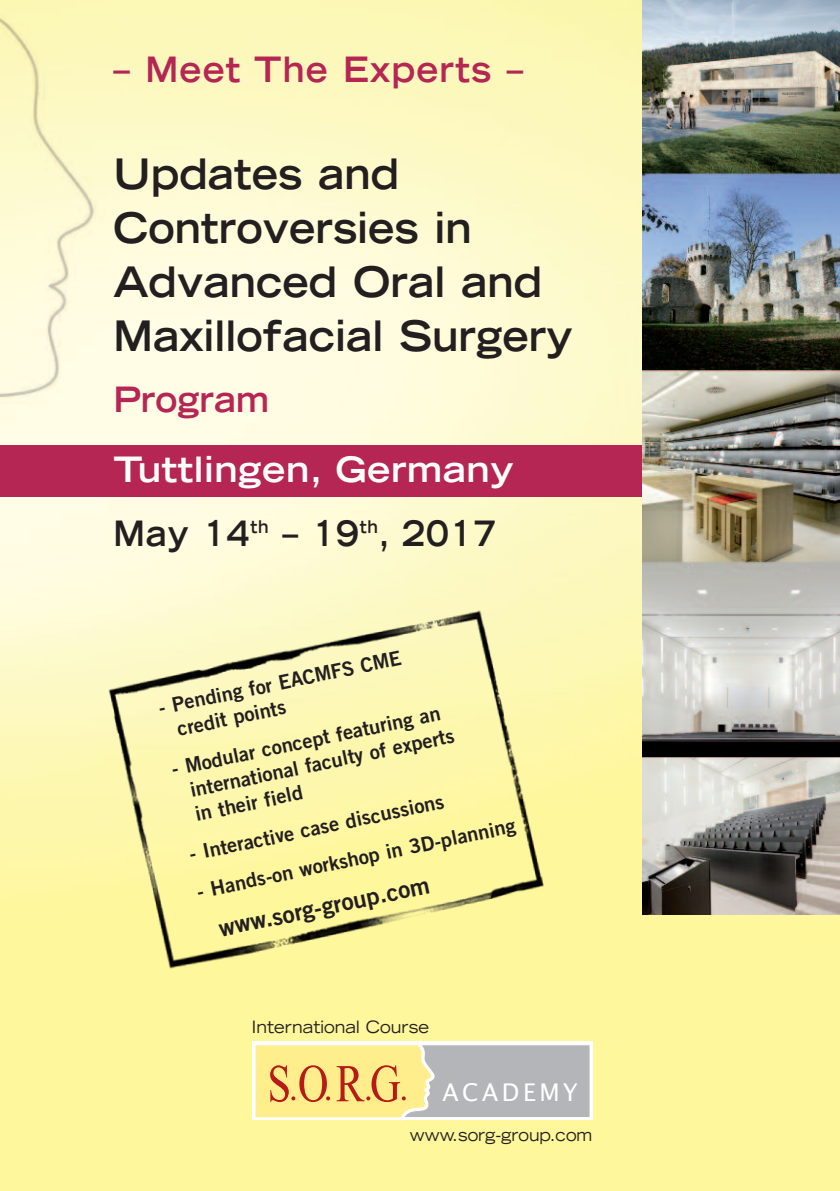
<style>
.page{position:relative;width:840px;height:1191px;background:#fff}
.page>*{position:absolute;margin:0;border:0;box-sizing:border-box;transform-origin:0 0}
.t1{font:700 expanded 42px/54px "Trade Gothic LH";color:#231f20;scale:.94 1}
.t2{font:700 expanded 35px/64px "Trade Gothic LH";letter-spacing:.015em;color:#fff}
.t3{font:700 expanded 35px "Trade Gothic LH";letter-spacing:.035em;color:#b62654;scale:.94 1}
.t4{font:700 expanded 35px "Trade Gothic LH";color:#b62654;scale:.94 1}
.t5{font:24.4px "Lucida Grande";letter-spacing:.155em;color:#fff}
.t6{font:24px "Trade Gothic Bold Two";color:#231f20}
.t7{font:20px/24.4px "Trade Gothic Bold Two";color:#231f20}
.t8{font:expanded 17px "Trade Gothic LH";color:#231f20;scale:.94 1}
.t9{font:expanded 17px "Trade Gothic LH";color:#231f20;scale:.93 1}
.s1{color:#231f20}
</style>
<div class="page">
<img style="left:0;top:0;width:839px;height:1191px">
<svg style="left:255px;top:1043px;width:334px;height:77px;background:#d9cba3"></svg>
<div style="left:0;top:445px;width:839px;height:51px;background:#b62654"></div>
<img style="left:642px;top:0;width:197px;height:915px">
<img style="left:92px;top:581px;width:519px;height:462px">
<h2 class="t3" style="left:113px;top:57px;width:437px">– Meet The Experts –</h2>
<h1 class="t1" style="left:113px;top:151px;width:490px">Updates and<br>Controversies in<br>Advanced Oral and<br>Maxillofacial Surgery</h1>
<h2 class="t4" style="left:113px;top:387px;width:167px">Program</h2>
<h2 class="t2" style="left:113px;top:440px;width:401px">Tuttlingen, Germany<br><span class="s1">May 14</span><sup>th</sup> <span class="s1">– 19</span><sup>th</sup><span class="s1">, 2017</span></h2>
<p class="t7" style="left:170px;top:695px;width:235px;text-indent:-14px;rotate:-12deg">- Pending for EACMFS CME credit points</p>
<p class="t7" style="left:183px;top:756px;width:271px;text-indent:-14px;rotate:-12deg">- Modular concept featuring an international faculty of experts in their field</p>
<p class="t7" style="left:187px;top:844px;width:261px;rotate:-12deg">- Interactive case discussions</p>
<p class="t7" style="left:195px;top:882px;width:326px;rotate:-12deg">- Hands-on workshop in 3D-planning</p>
<p class="t6" style="left:217px;top:920px;width:216px;rotate:-12deg">www.sorg-group.com</p>
<p class="t8" style="left:252px;top:1020px;width:190px">International Course</p>
<p class="t5" style="left:442px;top:1078px;width:137px">ACADEMY</p>
<p class="t9" style="left:410px;top:1128px;width:197px">www.sorg-group.com</p>
</div>
